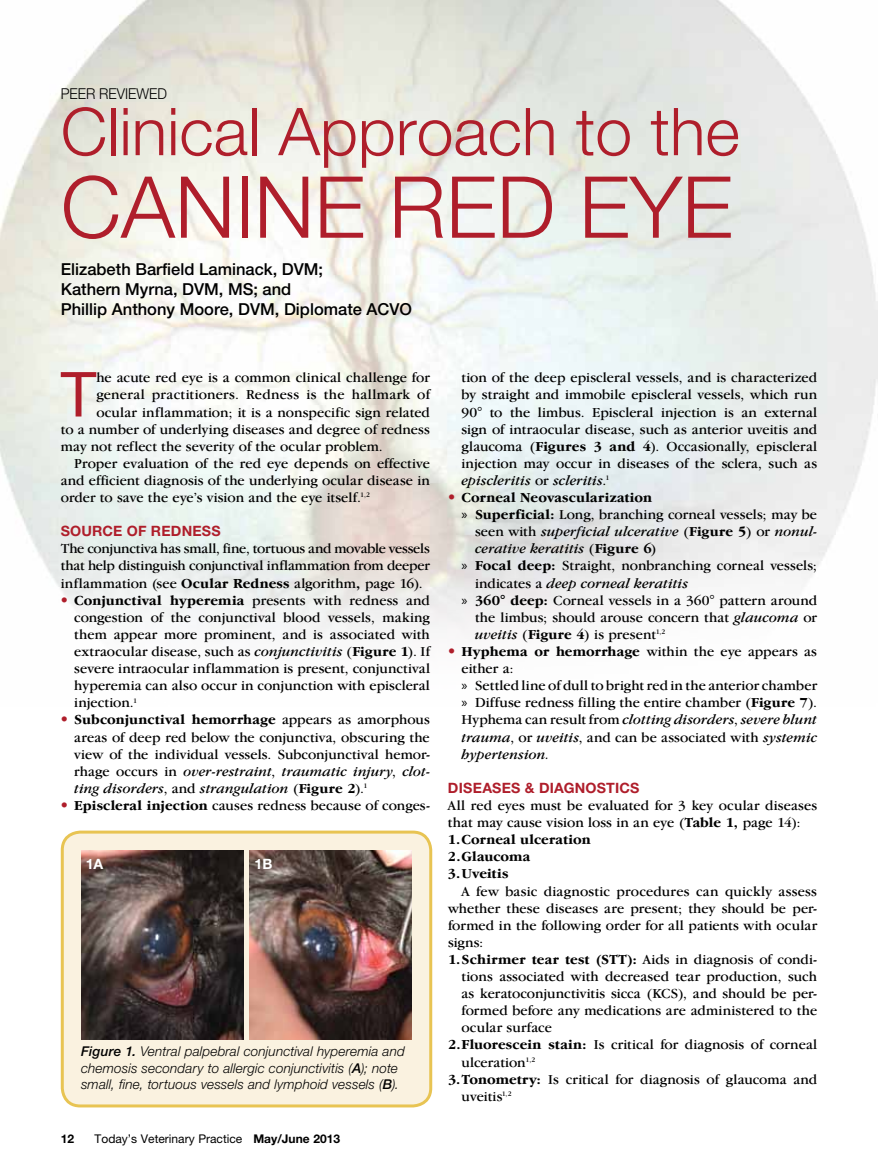
<style>
.page{position:relative;width:878px;height:1175px;background:#fff}
.page>*{position:absolute;margin:0;border:0;box-sizing:border-box;transform-origin:0 0}
.t1{font:300 85.5px "Helvetica Neue LT Std";color:#af1e2b}
.t2{font:300 66px "Helvetica Neue LT Std";color:#af1e2b}
.t3{font:62.1px "Helvetica Neue LT Std";color:#af1e2b}
.t4{font:500 16.5px/19.8px "Helvetica Neue LT Std";color:#000}
.t5{font:300 15px "Helvetica Neue LT Std";color:#000;scale:.93 1}
.t6{font:14.25px/17.1px "Garamond IT Cby BT";letter-spacing:.005em;color:#000;text-align:justify}
.t7{font:italic 14.25px "Garamond IT Cby BT";letter-spacing:.005em;color:#000}
.t8{font:700 14.25px "Garamond IT Cby BT";letter-spacing:.01em;color:#000}
.t9{font:700 14.25px "Helvetica Neue LT Std";letter-spacing:.015em;color:#af1e2b}
.t10{font:700 14.25px "Helvetica Neue LT Std";color:#fff}
.t11{font:italic 300 13.5px/16.2px "Helvetica Neue LT Std";letter-spacing:.01em;color:#000}
.t12{font:12px "Helvetica Neue LT Std";color:#000}
.t13{font:700 12px "Helvetica Neue LT Std";color:#000}
.s1{font-weight:700}
.s2{font-family:"Helvetica Neue LT Std";font-weight:700;color:#af1e2b}
.s3{font-style:italic}
.s4{font-weight:500}
.s5{font-family:"Helvetica Neue LT Std";color:#af1e2b}
.s6{font-family:"Myriad Pro"}
.s7{font-style:normal}
.s8{font-weight:700;font-style:normal}
.s9{font-weight:400}
</style>
<div class="page">
<img style="left:0;top:0;width:878px;height:641px">
<div style="left:62px;top:832px;width:368px;height:274px;background:#faf2e0;border-radius:18px"></div>
<div style="left:61px;top:830px;width:371px;height:277px;border:3px solid #e8c453;border-radius:18px"></div>
<img style="left:81px;top:850px;width:162px;height:190px">
<img style="left:250px;top:850px;width:162px;height:190px">
<p class="t5" style="left:61px;top:84px;width:116px">PEER REVIEWED</p>
<h2 class="t2" style="left:61px;top:91px;width:680px">CLINICAL APPROACH TO THE</h2>
<h1 class="t1" style="left:61px;top:155px;width:673px">CANINE RED EYE</h1>
<p class="t4" style="left:61px;top:259px;width:353px">Elizabeth Barfield Laminack, DVM;<br>Kathern Myrna, DVM, MS; and<br>Phillip Anthony Moore, DVM, Diplomate ACVO</p>
<h3 class="t3" style="left:61px;top:357px;width:37px">T</h3>
<p class="t6" style="left:96px;top:369px;width:335px">he acute red eye is a common clinical challenge for</p>
<p class="t6" style="left:96px;top:386px;width:335px">general practitioners. Redness is the hallmark of</p>
<p class="t6" style="left:96px;top:403px;width:335px">ocular inflammation; it is a nonspecific sign related</p>
<p class="t6" style="left:61px;top:420px;width:370px">to a number of underlying diseases and degree of redness</p>
<p class="t6" style="left:61px;top:437px;width:323px">may not reflect the severity of the ocular problem.</p>
<p class="t6" style="left:74px;top:454px;width:357px">Proper evaluation of the red eye depends on effective</p>
<p class="t6" style="left:61px;top:471px;width:371px">and efficient diagnosis of the underlying ocular disease in</p>
<p class="t6" style="left:61px;top:488px;width:311px">order to save the eye’s vision and the eye itself.<sup>1,2</sup></p>
<p class="t9" style="left:61px;top:522px;width:161px">SOURCE OF REDNESS</p>
<p class="t6" style="left:61px;top:540px;width:371px">The conjunctiva has small, fine, tortuous and movable vessels that help distinguish conjunctival inflammation from deeper inflammation (see <span class="s1">Ocular Redness</span> algorithm<span class="s1">,</span> page 16).</p>
<p class="t6" style="left:74px;top:591px;width:357px;text-indent:-13px"><span class="s2">•</span> <span class="s1">Conjunctival hyperemia</span> presents with redness and congestion of the conjunctival blood vessels, making them appear more prominent, and is associated with extraocular disease, such as <span class="s3">conjunctivitis</span> (<span class="s1">Figure 1</span>). If severe intraocular inflammation is present, conjunctival hyperemia can also occur in conjunction with episcleral injection.<sup>1</sup></p>
<p class="t6" style="left:74px;top:711px;width:357px;text-indent:-13px"><span class="s2">•</span> <span class="s1">Subconjunctival hemorrhage</span> appears as amorphous areas of deep red below the conjunctiva, obscuring the view of the individual vessels. Subconjunctival hemor&shy;rhage occurs in <span class="s3">over-restraint</span>, <span class="s3">traumatic injury</span>, <span class="s3">clot&shy;ting disorders</span>, and <span class="s3">strangulation</span> (<span class="s1">Figure 2</span>).<sup>1</sup></p>
<p class="t6" style="left:61px;top:796px;width:370px"><span class="s2">•</span> <span class="s1">Episcleral injection</span> causes redness because of conges-</p>
<p class="t10" style="left:86px;top:855px;width:19px">1A</p>
<p class="t10" style="left:254px;top:855px;width:19px">1B</p>
<p class="t11" style="left:81px;top:1043px;width:325px"><span class="s4">Figure 1.</span> Ventral palpebral conjunctival hyperemia and chemosis secondary to allergic conjunctivitis (<span class="s4">A</span>); note small, fine, tortuous vessels and lymphoid vessels (<span class="s4">B</span>).</p>
<p class="t13" style="left:61px;top:1131px;width:15px">12</p>
<p class="t12" style="left:94px;top:1131px;width:247px">Today’s Veterinary Practice <span class="s1">May/June 2013</span></p>
<p class="t6" style="left:461px;top:369px;width:357px">tion of the deep episcleral vessels, and is characterized by straight and immobile episcleral vessels, which run 90° to the limbus. Episcleral injection is an external sign of intraocular disease, such as anterior uveitis and glaucoma (<span class="s1">Figures 3 and 4</span>). Occasionally, episcleral injection may occur in diseases of the sclera, such as <span class="s3">episcleritis</span> or <span class="s3">scleritis</span>.<sup>1</sup></p>
<p class="t8" style="left:448px;top:489px;width:206px"><span class="s5">•</span> Corneal Neovascularization</p>
<p class="t6" style="left:461px;top:506px;width:357px"><span class="s6">»</span> <span class="s1">Superficial:</span> Long, branching corneal vessels; may be</p>
<p class="t7" style="left:475px;top:523px;width:343px"><span class="s7">seen with</span> superficial ulcerative <span class="s7">(</span><span class="s8">Figure 5</span><span class="s7">) or</span> nonul-</p>
<p class="t7" style="left:475px;top:540px;width:183px">cerative keratitis <span class="s7">(</span><span class="s8">Figure 6</span><span class="s7">)</span></p>
<p class="t6" style="left:461px;top:557px;width:357px"><span class="s6">»</span> <span class="s1">Focal deep:</span> Straight, nonbranching corneal vessels;</p>
<p class="t7" style="left:475px;top:574px;width:214px"><span class="s7">indicates a</span> deep corneal keratitis</p>
<p class="t6" style="left:461px;top:591px;width:357px"><span class="s6">»</span> <span class="s1">360° deep:</span> Corneal vessels in a 360° pattern around</p>
<p class="t6" style="left:475px;top:608px;width:343px">the limbus; should arouse concern that <span class="s3">glaucoma</span> or</p>
<p class="t6" style="left:475px;top:625px;width:192px"><span class="s3">uveitis</span> (<span class="s1">Figure 4</span>) is present<sup>1,2</sup></p>
<p class="t6" style="left:461px;top:642px;width:357px;text-align:left;text-indent:-13px"><span class="s2">•</span> <span class="s1">Hyphema or hemorrhage</span> within the eye appears as either a:<br><span class="s6">»</span> Settled line of dull to bright red in the anterior chamber <span class="s6">»</span> Diffuse redness filling the entire chamber (<span class="s1">Figure 7</span>).<br>Hyphema can result from <span class="s3">clotting disorders</span>, <span class="s3">severe blunt trauma</span>, or <span class="s3">uveitis</span>, and can be associated with <span class="s3">systemic hypertension.</span></p>
<p class="t9" style="left:448px;top:779px;width:193px">DISEASES &amp; DIAGNOSTICS</p>
<p class="t6" style="left:448px;top:796px;width:371px;text-align:left">All red eyes must be evaluated for 3 key ocular diseases that may cause vision loss in an eye (<span class="s1">Table 1,</span> page 14):<br><span class="s1">1.Corneal ulceration<br>2.Glaucoma<br>3.Uveitis</span></p>
<p class="t6" style="left:461px;top:882px;width:357px">A few basic diagnostic procedures can quickly assess</p>
<p class="t6" style="left:448px;top:899px;width:371px">whether these diseases are present; they should be per-</p>
<p class="t6" style="left:448px;top:916px;width:371px">formed in the following order for all patients with ocular</p>
<p class="t6" style="left:448px;top:933px;width:37px">signs:</p>
<p class="t8" style="left:448px;top:951px;width:370px">1.Schirmer tear test (STT): <span class="s9">Aids in diagnosis of condi-</span></p>
<p class="t6" style="left:461px;top:967px;width:357px">tions associated with decreased tear production, such</p>
<p class="t6" style="left:461px;top:984px;width:357px">as keratoconjunctivitis sicca (KCS), and should be per-</p>
<p class="t6" style="left:461px;top:1001px;width:357px">formed before any medications are administered to the</p>
<p class="t6" style="left:461px;top:1019px;width:92px">ocular surface</p>
<p class="t6" style="left:448px;top:1036px;width:371px"><span class="s1">2.Fluorescein stain:</span> Is critical for diagnosis of corneal</p>
<p class="t6" style="left:461px;top:1053px;width:75px">ulceration<sup>1,2</sup></p>
<p class="t6" style="left:448px;top:1070px;width:371px"><span class="s1">3.Tonometry:</span> Is critical for diagnosis of glaucoma and</p>
<p class="t6" style="left:461px;top:1087px;width:52px">uveitis<sup>1,2</sup></p>
</div>
